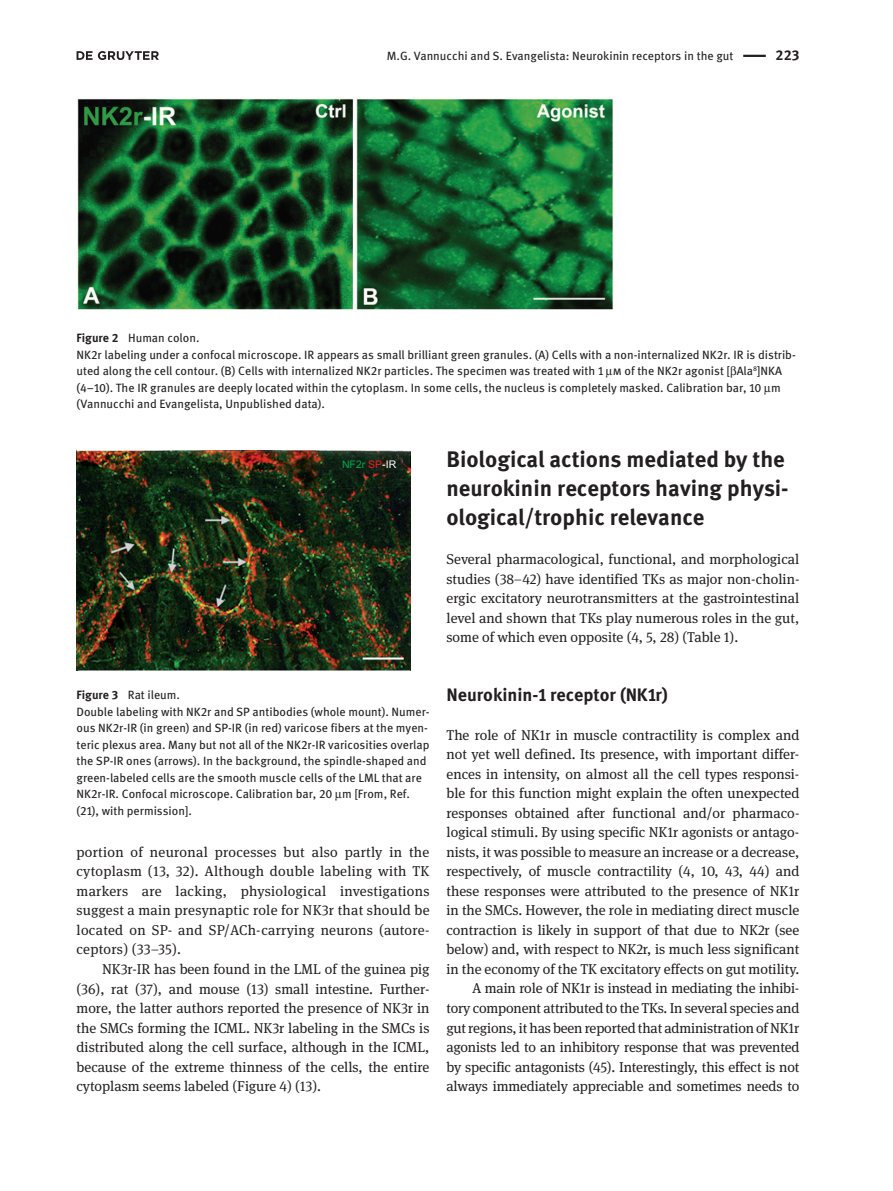
<style>
.page{position:relative;width:893px;height:1191px;background:#fff}
.page>*{position:absolute;margin:0;border:0;box-sizing:border-box;transform-origin:0 0}
.t1{font:700 22.5px/29.2px "DG Meta Science";color:#231f20}
.t2{font:700 18px "DG Meta Science";color:#231f20}
.t3{font:14.25px/19.5px "DG Meta Serif Science";color:#231f20;text-align:justify}
.t4{font:700 14.25px "DG Meta Science";color:#231f20}
.t5{font:12px/16.5px "DG Meta Science";color:#231f20}
.t6{font:10.5px "Arial";color:#00a54f}
.s1{font-weight:700}
.s2{color:#231f20}
.s3{color:#ee1d23}
.s4{color:#fff}
</style>
<div class="page">
<svg style="left:77px;top:51px;width:82px;height:9px"></svg>
<hr style="left:743px;top:55px;width:23px;height:2px;background:#231f20">
<img style="left:77px;top:98px;width:537px;height:212px">
<img style="left:77px;top:450px;width:334px;height:220px">
<p class="t5" style="left:387px;top:49px;width:348px">M.G. Vannucchi and S. Evangelista: Neurokinin receptors in the gut</p>
<p class="t4" style="left:776px;top:50px;width:25px">223</p>
<p class="t5" style="left:77px;top:331px;width:721px"><span class="s1">Figure 2</span> Human colon.<br>NK2r labeling under a confocal microscope. IR appears as small brilliant green granules. (A) Cells with a non-internalized NK2r. IR is distrib&shy;uted along the cell contour. (B) Cells with internalized NK2r particles. The specimen was treated with 1 m of the NK2r agonist [ Ala <sup>8</sup> ]NKA<br>(4 – 10). The IR granules are deeply located within the cytoplasm. In some cells, the nucleus is completely masked. Calibration bar, 10 m (Vannucchi and Evangelista, Unpublished data).</p>
<p class="t6" style="left:342px;top:460px;width:56px">NF2r<span class="s2">/</span><span class="s3">SP</span><span class="s4">-IR</span></p>
<p class="t5" style="left:77px;top:688px;width:354px"><span class="s1">Figure 3</span> Rat ileum.<br>Double labeling with NK2r and SP antibodies (whole mount). Numer&shy;ous NK2r-IR (in green) and SP-IR (in red) varicose fibers at the myen&shy;teric plexus area. Many but not all of the NK2r-IR varicosities overlap the SP-IR ones (arrows). In the background, the spindle-shaped and green-labeled cells are the smooth muscle cells of the LML that are NK2r-IR. Confocal microscope. Calibration bar, 20 m [From, Ref. (21), with permission].</p>
<p class="t3" style="left:77px;top:844px;width:355px">portion of neuronal processes but also partly in the cytoplasm (13, 32) . Although double labeling with TK markers are lacking, physiological investigations suggest a main presynaptic role for NK3r that should be located on SP- and SP/ACh-carrying neurons (autore&shy;ceptors) (33 – 35) .</p>
<p class="t3" style="left:77px;top:961px;width:354px;text-indent:26px">NK3r-IR has been found in the LML of the guinea pig (36) , rat (37) , and mouse (13) small intestine. Further&shy;more, the latter authors reported the presence of NK3r in the SMCs forming the ICML. NK3r labeling in the SMCs is distributed along the cell surface, although in the ICML, because of the extreme thinness of the cells, the entire cytoplasm seems labeled (Figure 4 ) (13) .</p>
<h1 class="t1" style="left:446px;top:447px;width:344px">Biological actions mediated by the neurokinin receptors having physi&shy;ological/trophic relevance</h1>
<p class="t3" style="left:446px;top:551px;width:354px">Several pharmacological, functional, and morphological studies (38 – 42) have identified TKs as major non-cholin&shy;ergic excitatory neurotransmitters at the gastrointestinal level and shown that TKs play numerous roles in the gut, some of which even opposite (4, 5, 28) (Table 1 ).</p>
<p class="t2" style="left:446px;top:688px;width:223px">Neurokinin-1 receptor (NK1r)</p>
<p class="t3" style="left:446px;top:727px;width:355px;text-align:right">The role of NK1r in muscle contractility is complex and not yet well defined. Its presence, with important differ&shy;ences in intensity, on almost all the cell types responsi&shy;ble for this function might explain the often unexpected responses obtained after functional and/or pharmaco&shy;logical stimuli. By using specific NK1r agonists or antago&shy;nists, it was possible to measure an increase or a decrease, respectively, of muscle contractility (4, 10, 43, 44) and these responses were attributed to the presence of NK1r in the SMCs. However, the role in mediating direct muscle contraction is likely in support of that due to NK2r (see below) and, with respect to NK2r, is much less significant in the economy of the TK excitatory effects on gut motility.<br>A main role of NK1r is instead in mediating the inhibi&shy;tory component attributed to the TKs. In several species and gut regions, it has been reported that administration of NK1r agonists led to an inhibitory response that was prevented by specific antagonists (45) . Interestingly, this effect is not always immediately appreciable and sometimes needs to</p>
</div>
